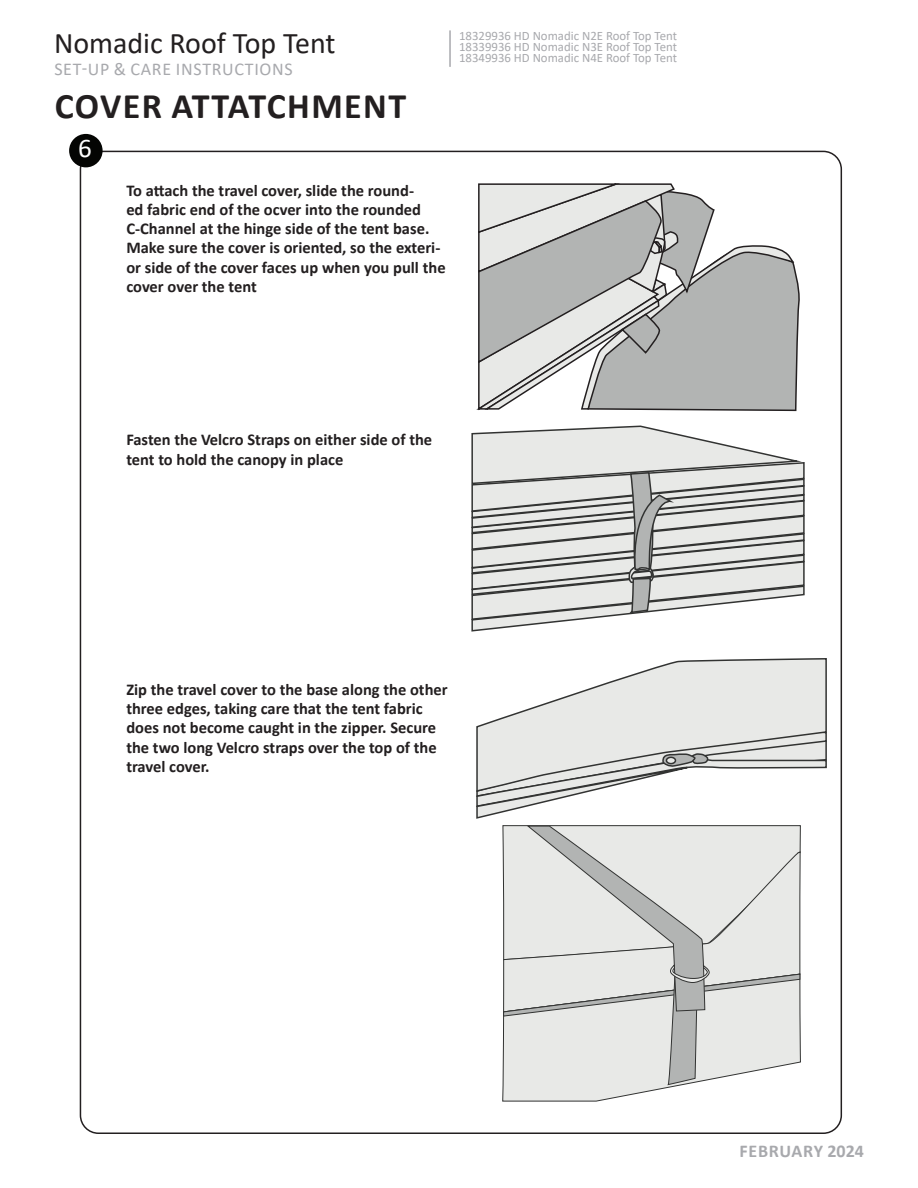
<style>
.page{position:relative;width:918px;height:1188px;background:#fff}
.page>*{position:absolute;margin:0;border:0;box-sizing:border-box;transform-origin:0 0}
.t1{font:700 36px "Calibri";letter-spacing:.04em;color:#231f20}
.t2{font:30px "Calibri";color:#231f20}
.t3{font:27px "Calibri";color:#fff}
.t4{font:18px "Calibri";letter-spacing:.04em;color:#a8a9ad}
.t5{font:700 18px "Calibri";letter-spacing:.03em;color:#a8a9ad}
.t6{font:700 16.5px/19.2px "Calibri";color:#231f20}
.t7{font:12.9px/10.8px "Calibri";color:#a8a9ad;text-align:justify}
</style>
<div class="page">
<hr style="left:449px;top:30px;width:2px;height:37px;background:#a8a9ad">
<div style="left:69px;top:134px;width:34px;height:33px;background:#040503;border-radius:50%"></div>
<svg style="left:476px;top:183px;width:324px;height:229px"></svg>
<svg style="left:471px;top:425px;width:334px;height:207px"></svg>
<svg style="left:486px;top:659px;width:341px;height:64px"></svg>
<svg style="left:476px;top:723px;width:351px;height:379px"></svg>
<h2 class="t2" style="left:54px;top:22px;width:283px">Nomadic Roof Top Tent</h2>
<p class="t4" style="left:54px;top:56px;width:240px">SET-UP &amp; CARE INSTRUCTIONS</p>
<p class="t1" style="left:55px;top:80px;width:353px">COVER ATTATCHMENT</p>
<p class="t3" style="left:78px;top:129px;width:15px">6</p>
<p class="t6" style="left:126px;top:180px;width:321px">To attach the travel cover, slide the round-<br>ed fabric end of the ocver into the rounded C-Channel at the hinge side of the tent base.<br>Make sure the cover is oriented, so the exteri&shy;or side of the cover faces up when you pull the cover over the tent</p>
<p class="t7" style="left:459px;top:30px;width:220px">18329936 HD Nomadic N2E Roof Top Tent 18339936 HD Nomadic N3E Roof Top Tent 18349936 HD Nomadic N4E Roof Top Tent</p>
<p class="t6" style="left:126px;top:430px;width:307px">Fasten the Velcro Straps on either side of the tent to hold the canopy in place</p>
<p class="t6" style="left:126px;top:680px;width:323px">Zip the travel cover to the base along the other three edges, taking care that the tent fabric does not become caught in the zipper. Secure the two long Velcro straps over the top of the travel cover.</p>
<p class="t5" style="left:740px;top:1139px;width:126px">FEBRUARY 2024</p>
</div>
